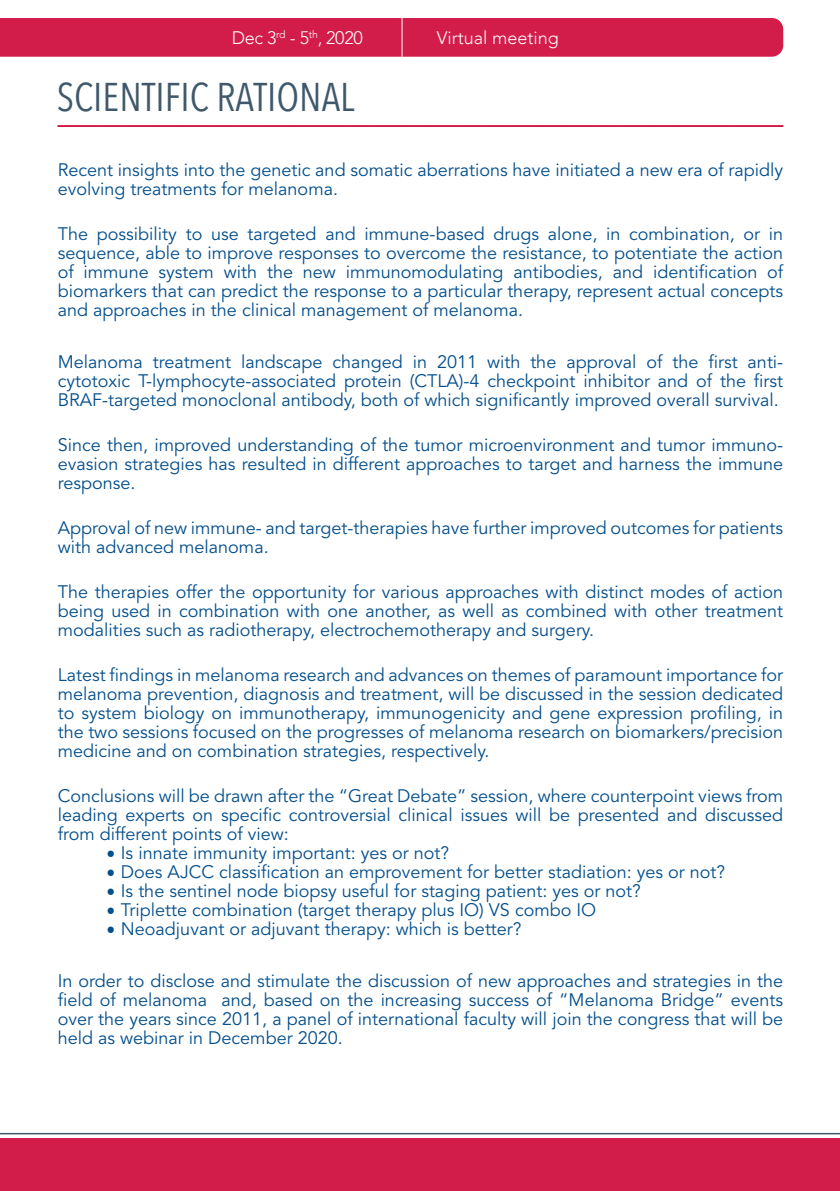
<style>
.page{position:relative;width:840px;height:1191px;background:#fff}
.page>*{position:absolute;margin:0;border:0;box-sizing:border-box;transform-origin:0 0}
.t1{font:40px "Avenir Next Condensed";color:#3f596b}
.t2{font:18px/19px "Avenir LT Std";color:#044f8c;text-align:justify}
.t3{font:300 18px "Avenir LT Std";color:#fff}
</style>
<div class="page">
<svg style="left:58px;top:125px;width:725px;height:2px"></svg>
<hr style="left:0;top:1133px;width:839px;height:1px;background:#3f596b">
<div style="left:0;top:1138px;width:839px;height:53px;background:#d21c4a"></div>
<div style="left:0;top:18px;width:782px;height:39px;background:#d21c4a"></div>
<hr style="left:401px;top:4px;width:1px;height:53px;background:#fff">
<p class="t3" style="left:232px;top:27px;width:132px">Dec 3<sup>rd</sup> - 5<sup>th</sup>, 2020</p>
<p class="t3" style="left:436px;top:27px;width:124px">Virtual meeting</p>
<p class="t1" style="left:57px;top:63px;width:299px">SCIENTIFIC RATIONAL</p>
<p class="t2" style="left:58px;top:160px;width:726px">Recent insights into the genetic and somatic aberrations have initiated a new era of rapidly evolving treatments for melanoma.</p>
<p class="t2" style="left:58px;top:224px;width:726px">The possibility to use targeted and immune-based drugs alone, in combination, or in sequence, able to improve responses to overcome the resistance, to potentiate the action of immune system with the new immunomodulating antibodies, and identification of biomarkers that can predict the response to a particular therapy, represent actual concepts and approaches in the clinical management of melanoma.</p>
<p class="t2" style="left:58px;top:352px;width:726px">Melanoma treatment landscape changed in 2011 with the approval of the first anti&shy;cytotoxic T-lymphocyte-associated protein (CTLA)-4 checkpoint inhibitor and of the first BRAF-targeted monoclonal antibody, both of which significantly improved overall survival.</p>
<p class="t2" style="left:58px;top:435px;width:726px">Since then, improved understanding of the tumor microenvironment and tumor immuno&shy;evasion strategies has resulted in different approaches to target and harness the immune response.</p>
<p class="t2" style="left:58px;top:518px;width:726px">Approval of new immune- and target-therapies have further improved outcomes for patients with advanced melanoma.</p>
<p class="t2" style="left:58px;top:582px;width:726px">The therapies offer the opportunity for various approaches with distinct modes of action being used in combination with one another, as well as combined with other treatment modalities such as radiotherapy, electrochemotherapy and surgery.</p>
<p class="t2" style="left:58px;top:665px;width:726px">Latest findings in melanoma research and advances on themes of paramount importance for melanoma prevention, diagnosis and treatment, will be discussed in the session dedicated to system biology on immunotherapy, immunogenicity and gene expression profiling, in the two sessions focused on the progresses of melanoma research on biomarkers/precision medicine and on combination strategies, respectively.</p>
<p class="t2" style="left:58px;top:786px;width:726px">Conclusions will be drawn after the “Great Debate” session, where counterpoint views from leading experts on specific controversial clinical issues will be presented and discussed from different points of view:</p>
<p class="t2" style="left:121px;top:843px;width:330px">Is innate immunity important: yes or not?</p>
<p class="t2" style="left:121px;top:862px;width:605px">Does AJCC classification an emprovement for better stadiation: yes or not?</p>
<p class="t2" style="left:121px;top:881px;width:521px">Is the sentinel node biopsy useful for staging patient: yes or not?</p>
<p class="t2" style="left:121px;top:900px;width:476px">Triplette combination (target therapy plus IO) VS combo IO</p>
<p class="t2" style="left:121px;top:919px;width:402px">Neoadjuvant or adjuvant therapy: which is better?</p>
<p class="t2" style="left:58px;top:971px;width:726px">In order to disclose and stimulate the discussion of new approaches and strategies in the field of melanoma and, based on the increasing success of “Melanoma Bridge” events over the years since 2011, a panel of international faculty will join the congress that will be held as webinar in December 2020.</p>
</div>
